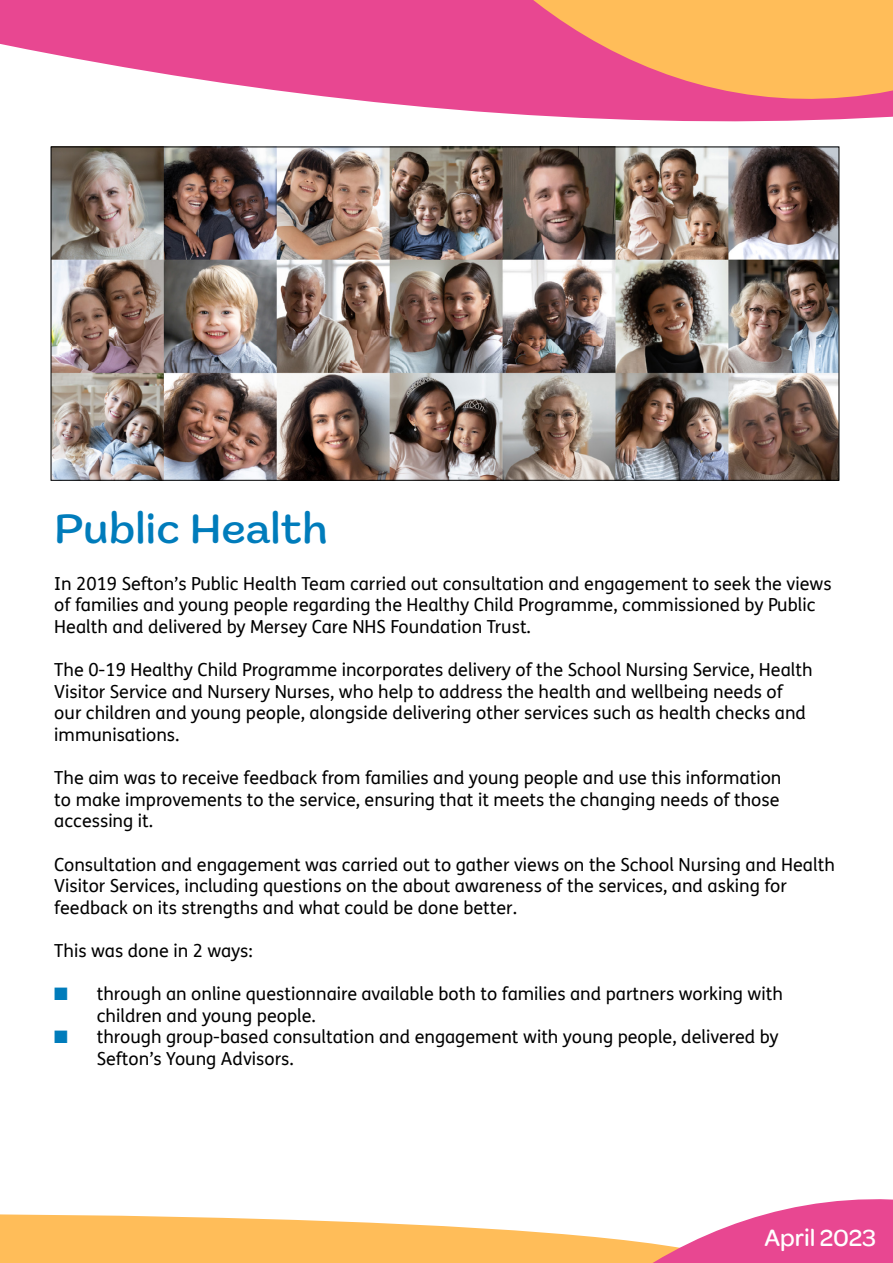
<style>
.page{position:relative;width:893px;height:1263px;background:#fff}
.page>*{position:absolute;margin:0;border:0;box-sizing:border-box;transform-origin:0 0}
.Heading_Blue{font:500 43.5px "Marigny";color:#007cbb}
.t1{font:500 25.05px "Omneisg";color:#fff}
.Body{font:18px/21.6px "FS Me";color:#000}
.s1{color:#007cbb}
</style>
<div class="page">
<svg style="left:0;top:1214px;width:469px;height:49px;background:#ffc36a"></svg>
<svg style="left:0;top:0;width:840px;height:439px"></svg>
<svg style="left:400px;top:0;width:493px;height:178px"></svg>
<svg style="left:469px;top:1199px;width:424px;height:64px"></svg>
<img style="left:53px;top:149px;width:784px;height:329px">
<p class="Heading_Blue" style="left:54px;top:502px;width:275px">Public Health</p>
<p class="Body" style="left:54px;top:572px;width:779px">In 2019 Sefton’s Public Health Team carried out consultation and engagement to seek the views of families and young people regarding the Healthy Child Programme, commissioned by Public<br>Health and delivered by Mersey Care NHS Foundation Trust.</p>
<p class="Body" style="left:54px;top:659px;width:760px">The 0-19 Healthy Child Programme incorporates delivery of the School Nursing Service, Health Visitor Service and Nursery Nurses, who help to address the health and wellbeing needs of our children and young people, alongside delivering other services such as health checks and immunisations.</p>
<p class="Body" style="left:54px;top:767px;width:729px;text-align:justify">The aim was to receive feedback from families and young people and use this information to make improvements to the service, ensuring that it meets the changing needs of those accessing it.</p>
<p class="Body" style="left:54px;top:853px;width:782px">Consultation and engagement was carried out to gather views on the School Nursing and Health<br>Visitor Services, including questions on the about awareness of the services, and asking for feedback on its strengths and what could be done better.</p>
<p class="Body" style="left:54px;top:939px;width:200px">This was done in 2 ways:</p>
<p class="Body" style="left:97px;top:983px;width:688px;text-indent:-43px"><span class="s1">■</span> through an online questionnaire available both to families and partners working with children and young people.</p>
<p class="Body" style="left:97px;top:1026px;width:683px;text-indent:-43px"><span class="s1">■</span> through group-based consultation and engagement with young people, delivered by<br>Sefton’s Young Advisors.</p>
<h2 class="t1" style="left:764px;top:1223px;width:113px">April 2023</h2>
</div>
